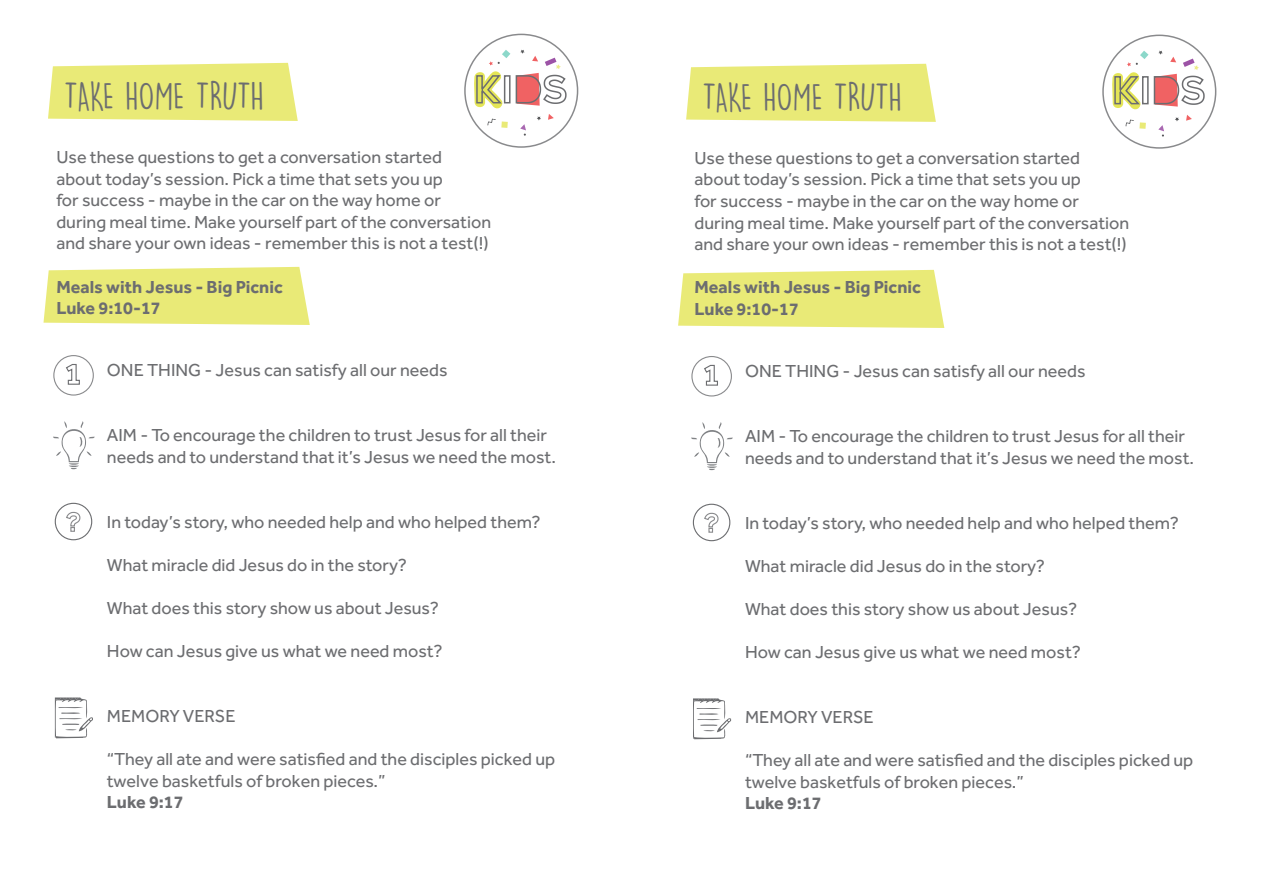
<style>
.page{position:relative;width:1263px;height:893px;background:#fff}
.page>*{position:absolute;margin:0;border:0;box-sizing:border-box;transform-origin:0 0}
.t1{font:36px "DK Lemon Yellow Sun";letter-spacing:-.025em;color:#6c6d70}
.t2{font:18px/21.6px "Effra";color:#6c6d70}
.t3{font:700 18px/21.6px "Effra";color:#6c6d70}
</style>
<div class="page">
<svg style="left:678px;top:270px;width:266px;height:58px;background:#eaeb81"></svg>
<svg style="left:44px;top:267px;width:266px;height:58px;background:#eaeb81"></svg>
<svg style="left:48px;top:63px;width:250px;height:58px;background:#eaeb81"></svg>
<div style="left:53px;top:355px;width:41px;height:41px;border:1px solid #6c6d70;border-radius:50%"></div>
<svg style="left:53px;top:421px;width:42px;height:49px"></svg>
<div style="left:464px;top:34px;width:114px;height:114px;border:2px solid #6c6d70;border-radius:50%"></div>
<svg style="left:474px;top:50px;width:93px;height:86px"></svg>
<svg style="left:66px;top:364px;width:14px;height:21px"></svg>
<div style="left:55px;top:503px;width:37px;height:37px;border:1px solid #6c6d70;border-radius:50%"></div>
<svg style="left:66px;top:511px;width:15px;height:21px"></svg>
<svg style="left:55px;top:697px;width:38px;height:41px"></svg>
<svg style="left:686px;top:64px;width:250px;height:58px;background:#eaeb81"></svg>
<div style="left:691px;top:356px;width:41px;height:40px;border:1px solid #6c6d70;border-radius:50%"></div>
<svg style="left:691px;top:422px;width:42px;height:49px"></svg>
<div style="left:1102px;top:35px;width:114px;height:114px;border:2px solid #6c6d70;border-radius:50%"></div>
<svg style="left:1112px;top:51px;width:93px;height:86px"></svg>
<svg style="left:704px;top:364px;width:14px;height:22px"></svg>
<div style="left:693px;top:504px;width:37px;height:37px;border:1px solid #6c6d70;border-radius:50%"></div>
<svg style="left:704px;top:512px;width:15px;height:21px"></svg>
<svg style="left:693px;top:698px;width:38px;height:41px"></svg>
<h1 class="t1" style="left:64px;top:74px;width:201px">TAKE HOME TRUTH</h1>
<p class="t2" style="left:56px;top:146px;width:436px">Use these questions to get a conversation started about today’s session. Pick a time that sets you up<br>for success - maybe in the car on the way home or during meal time. Make yourself part of the conversation and share your own ideas - remember this is not a test(!)</p>
<p class="t3" style="left:56px;top:275px;width:228px">Meals with Jesus - Big Picnic<br>Luke 9:10-17</p>
<p class="t2" style="left:107px;top:359px;width:342px">ONE THING - Jesus can satisfy all our needs</p>
<p class="t2" style="left:107px;top:424px;width:451px">AIM - To encourage the children to trust Jesus for all their needs and to understand that it’s Jesus we need the most.</p>
<p class="t2" style="left:107px;top:511px;width:435px">In today’s story, who needed help and who helped them?</p>
<p class="t2" style="left:107px;top:554px;width:301px">What miracle did Jesus do in the story?</p>
<p class="t2" style="left:107px;top:597px;width:334px">What does this story show us about Jesus?</p>
<p class="t2" style="left:107px;top:640px;width:337px">How can Jesus give us what we need most?</p>
<p class="t2" style="left:107px;top:705px;width:130px">MEMORY VERSE</p>
<p class="t2" style="left:107px;top:748px;width:450px">“They all ate and were satisfied and the disciples picked up twelve basketfuls of broken pieces.”</p>
<p class="t3" style="left:107px;top:791px;width:78px">Luke 9:17</p>
<h1 class="t1" style="left:702px;top:75px;width:201px">TAKE HOME TRUTH</h1>
<p class="t2" style="left:694px;top:147px;width:436px">Use these questions to get a conversation started about today’s session. Pick a time that sets you up<br>for success - maybe in the car on the way home or during meal time. Make yourself part of the conversation and share your own ideas - remember this is not a test(!)</p>
<p class="t3" style="left:694px;top:276px;width:228px">Meals with Jesus - Big Picnic<br>Luke 9:10-17</p>
<p class="t2" style="left:745px;top:360px;width:342px">ONE THING - Jesus can satisfy all our needs</p>
<p class="t2" style="left:745px;top:425px;width:451px">AIM - To encourage the children to trust Jesus for all their needs and to understand that it’s Jesus we need the most.</p>
<p class="t2" style="left:745px;top:512px;width:435px">In today’s story, who needed help and who helped them?</p>
<p class="t2" style="left:745px;top:555px;width:301px">What miracle did Jesus do in the story?</p>
<p class="t2" style="left:745px;top:598px;width:334px">What does this story show us about Jesus?</p>
<p class="t2" style="left:745px;top:641px;width:337px">How can Jesus give us what we need most?</p>
<p class="t2" style="left:745px;top:706px;width:130px">MEMORY VERSE</p>
<p class="t2" style="left:745px;top:749px;width:450px">“They all ate and were satisfied and the disciples picked up twelve basketfuls of broken pieces.”</p>
<p class="t3" style="left:745px;top:792px;width:78px">Luke 9:17</p>
</div>
